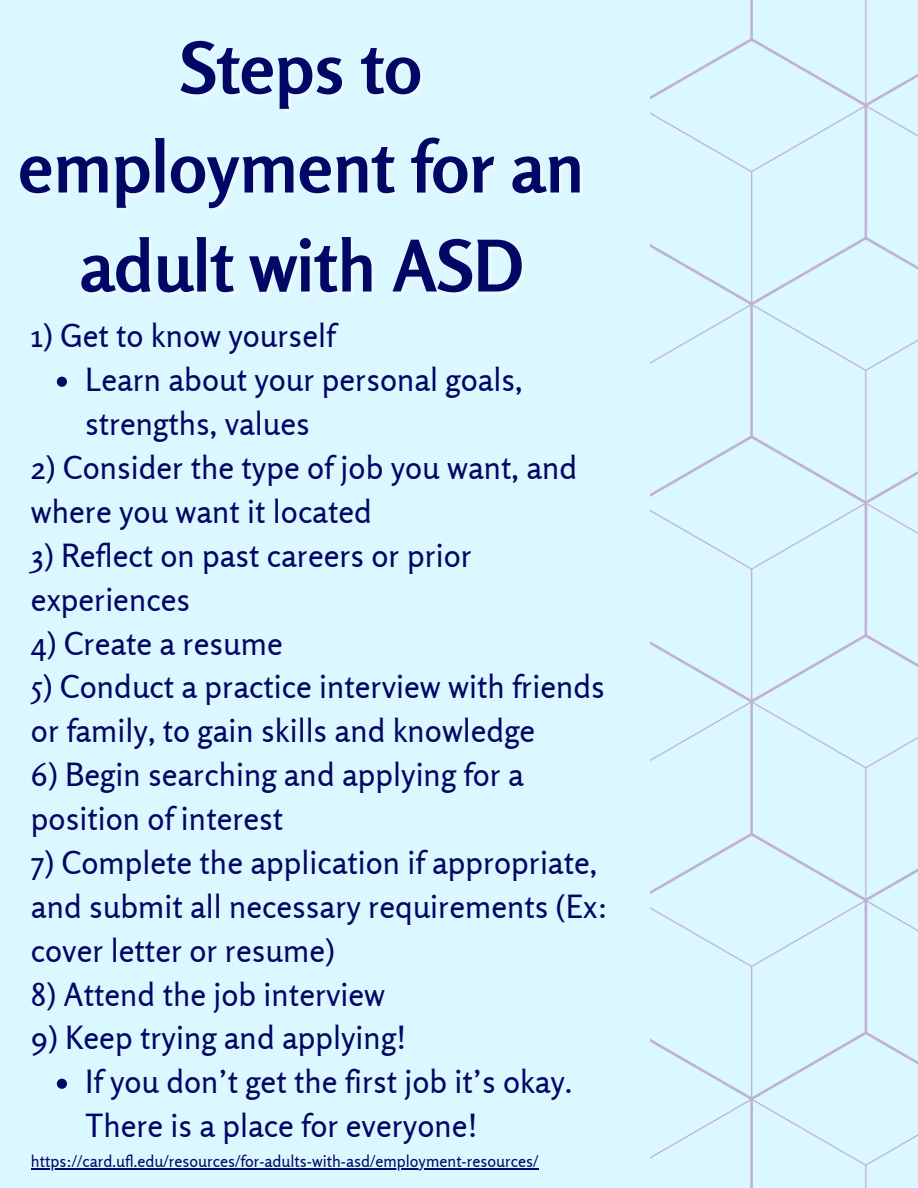
<style>
.page{position:relative;width:918px;height:1188px;background:#dbf7ff}
.page>*{position:absolute;margin:0;border:0;box-sizing:border-box;transform-origin:0 0}
.t1{font:700 70.8px/99px "Rosario";color:#020664;text-align:center}
.t2{font:31.8px/43.8px "Rosario";color:#020664}
.t3{font:16.2px "Rosario";color:#020664}
</style>
<div class="page">
<svg style="left:57px;top:377px;width:10px;height:10px"></svg>
<svg style="left:57px;top:1079px;width:10px;height:10px"></svg>
<img style="left:650px;top:0;width:268px;height:1188px">
<hr style="left:31px;top:1169px;width:507px;height:1px;background:#020664">
<h1 class="t1" style="left:18px;top:18px;width:567px">Steps to employment for an adult with ASD</h1>
<p class="t2" style="left:85px;top:314px;width:439px;text-indent:-54px">1) Get to know yourself<br>Learn about your personal goals, strengths, values</p>
<p class="t2" style="left:31px;top:445px;width:548px">2) Consider the type of job you want, and where you want it located</p>
<p class="t2" style="left:31px;top:533px;width:442px">3) Reflect on past careers or prior experiences</p>
<p class="t2" style="left:31px;top:621px;width:253px">4) Create a resume</p>
<p class="t2" style="left:31px;top:665px;width:575px">5) Conduct a practice interview with friends or family, to gain skills and knowledge</p>
<p class="t2" style="left:31px;top:752px;width:494px">6) Begin searching and applying for a position of interest</p>
<p class="t2" style="left:31px;top:840px;width:578px">7) Complete the application if appropriate, and submit all necessary requirements (Ex: cover letter or resume)</p>
<p class="t2" style="left:31px;top:972px;width:356px">8) Attend the job interview</p>
<p class="t2" style="left:85px;top:1016px;width:489px;text-indent:-54px">9) Keep trying and applying!<br>If you don’t get the first job it’s okay.<br>There is a place for everyone!</p>
<p class="t3" style="left:31px;top:1152px;width:509px">https://card.ufl.edu/resources/for-adults-with-asd/employment-resources/</p>
</div>
